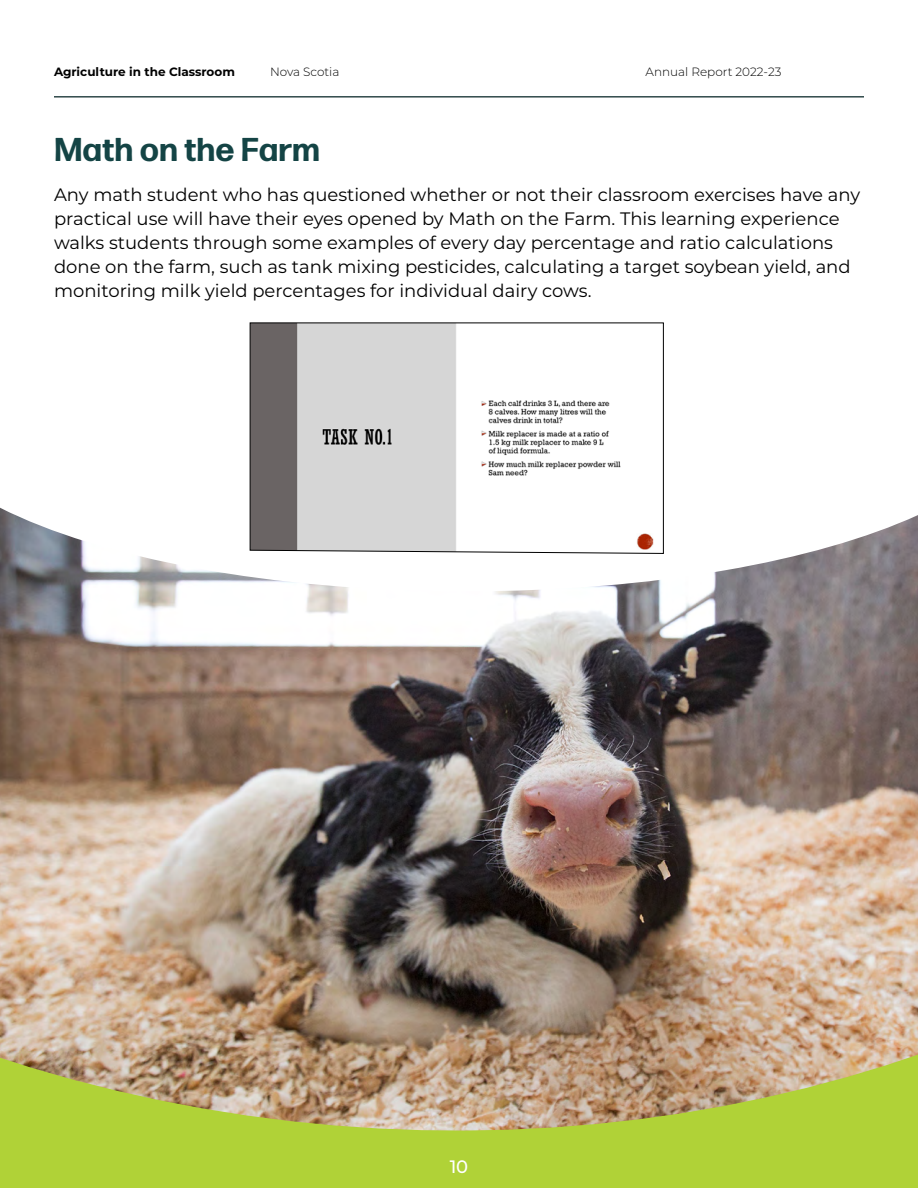
<style>
.page{position:relative;width:918px;height:1188px;background:#fff}
.page>*{position:absolute;margin:0;border:0;box-sizing:border-box;transform-origin:0 0}
.Head{font:700 33px "Forma DJR Micro";color:#144445}
.Body{font:18px/24px "Montserrat";color:#000}
.t1{font:500 18px "Montserrat";color:#fff}
.t2{font:300 12px "Montserrat";color:#000}
.t3{font:700 12px "Montserrat";color:#000}
</style>
<div class="page">
<img style="left:0;top:591px;width:918px;height:451px">
<svg style="left:0;top:402px;width:918px;height:189px"></svg>
<svg style="left:0;top:1042px;width:918px;height:146px;background:#b4ba56"></svg>
<div style="left:40px;top:86px;width:838px;height:14px;background:#000;opacity:.35"></div>
<svg style="left:250px;top:322px;width:414px;height:232px"></svg>
<p class="t3" style="left:54px;top:63px;width:182px">Agriculture in the Classroom</p>
<p class="t2" style="left:270px;top:64px;width:71px">Nova Scotia</p>
<p class="t2" style="left:646px;top:64px;width:137px">Annual Report 2022-23</p>
<p class="Head" style="left:54px;top:128px;width:268px">Math on the Farm</p>
<p class="Body" style="left:54px;top:182px;width:808px">Any math student who has questioned whether or not their classroom exercises have any practical use will have their eyes opened by Math on the Farm. This learning experience walks students through some examples of every day percentage and ratio calculations done on the farm, such as tank mixing pesticides, calculating a target soybean yield, and monitoring milk yield percentages for individual dairy cows.</p>
<p class="t1" style="left:450px;top:1154px;width:20px">10</p>
</div>
